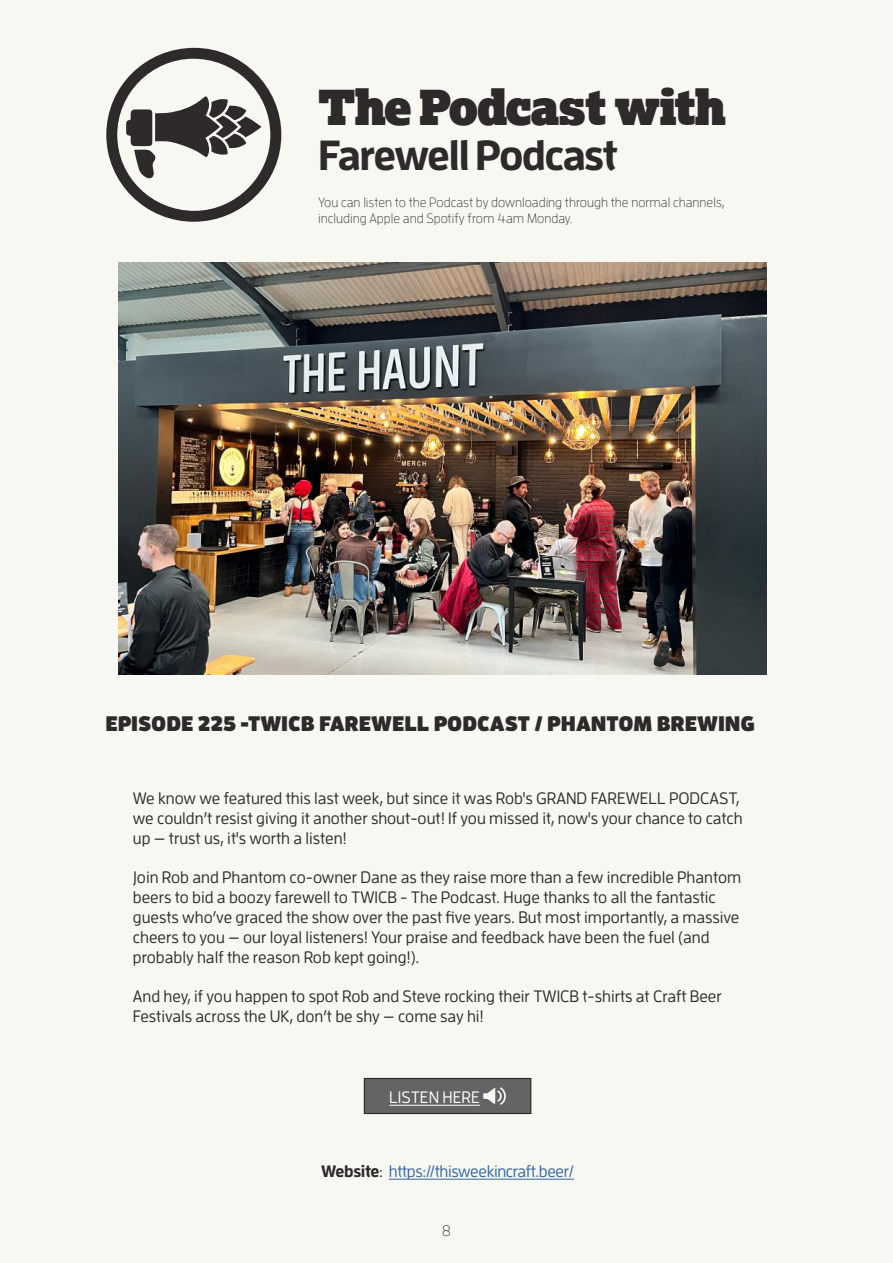
<style>
.page{position:relative;width:893px;height:1263px;background:#f7f8f2}
.page>*{position:absolute;margin:0;border:0;box-sizing:border-box;transform-origin:0 0}
.t1{font:48px "Lexia Advertising";letter-spacing:-.02em;color:#2e292a}
.t2{font:700 42px "Enzo OT";letter-spacing:-.04em;color:#2e292a}
.t3{font:900 21px "Enzo OT";color:#2e292a}
.t4{font:500 16.5px/19.8px "Enzo OT";color:#2e292a}
.t5{font:500 16.5px "Enzo OT";letter-spacing:-.02em;color:#3264a3}
.t6{font:500 16.5px "Enzo OT";color:#fff}
.t7{font:300 15px "Enzo OT";color:#2e292a}
.t8{font:300 13.5px/16.2px "Enzo OT";color:#2e292a}
.s1{font-weight:700;color:#2e292a}
.s2{color:#2e292a}
</style>
<div class="page">
<svg style="left:106px;top:48px;width:175px;height:174px"></svg>
<hr style="left:389px;top:1179px;width:185px;height:1px;background:#3264a3">
<div style="left:364px;top:1078px;width:167px;height:35px;background:#656365"></div>
<hr style="left:389px;top:1105px;width:91px;height:1px;background:#fff">
<svg style="left:483px;top:1087px;width:23px;height:18px"></svg>
<div style="left:364px;top:1078px;width:167px;height:36px;border:1px solid #241f1f"></div>
<img style="left:119px;top:263px;width:647px;height:411px">
<h1 class="t1" style="left:318px;top:76px;width:410px">The Podcast with</h1>
<h2 class="t2" style="left:318px;top:129px;width:301px">Farewell Podcast</h2>
<p class="t8" style="left:318px;top:193px;width:408px">You can listen to the Podcast by downloading through the normal channels, including Apple and Spotify from 4am Monday.</p>
<p class="t3" style="left:105px;top:710px;width:651px">EPISODE 225 -TWICB FAREWELL PODCAST / PHANTOM BREWING</p>
<p class="t4" style="left:133px;top:788px;width:611px">We know we featured this last week, but since it was Rob's GRAND FAREWELL PODCAST, we couldn’t resist giving it another shout-out! If you missed it, now's your chance to catch up — trust us, it's worth a listen!</p>
<p class="t4" style="left:133px;top:867px;width:610px">Join Rob and Phantom co-owner Dane as they raise more than a few incredible Phantom beers to bid a boozy farewell to TWICB - The Podcast. Huge thanks to all the fantastic guests who’ve graced the show over the past five years. But most importantly, a massive cheers to you — our loyal listeners! Your praise and feedback have been the fuel (and probably half the reason Rob kept going!).</p>
<p class="t4" style="left:133px;top:986px;width:590px">And hey, if you happen to spot Rob and Steve rocking their TWICB t-shirts at Craft Beer<br>Festivals across the UK, don’t be shy — come say hi!</p>
<p class="t6" style="left:389px;top:1088px;width:92px">LISTEN HERE</p>
<p class="t5" style="left:321px;top:1161px;width:254px"><span class="s1">Website</span><span class="s2">:</span> https://thisweekincraft.beer/</p>
<p class="t7" style="left:442px;top:1222px;width:10px">8</p>
</div>
